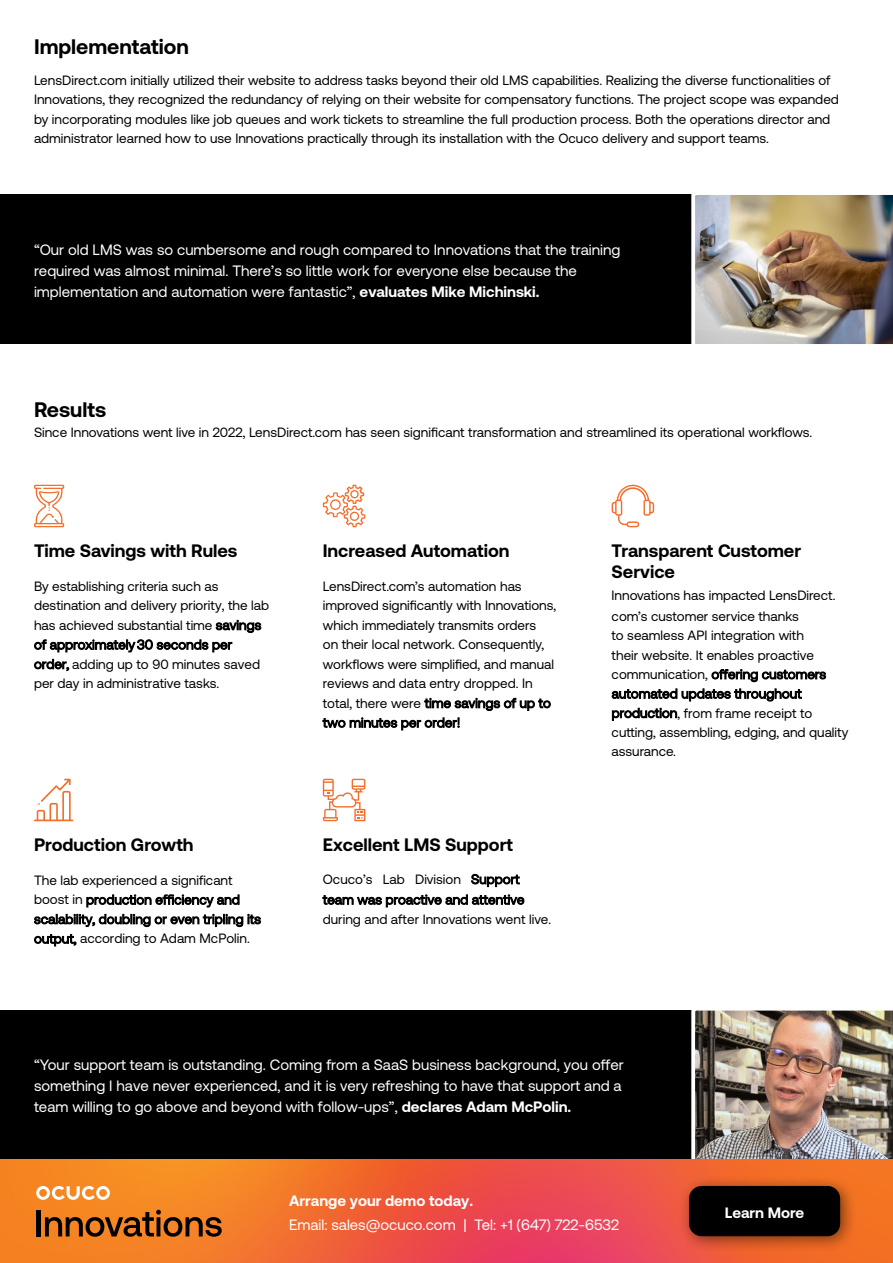
<style>
.page{position:relative;width:893px;height:1263px;background:#fff}
.page>*{position:absolute;margin:0;border:0;box-sizing:border-box;transform-origin:0 0}
.t1{font:700 21px "Aeonik Pro";color:#000001}
.t2{font:700 18px/21.6px "Aeonik Pro";color:#000001}
.t3{font:15px/21px "Aeonik";color:#fff}
.t4{font:700 15px "Aeonik Pro";color:#fff}
.t5{font:13.5px/19.5px "Aeonik Pro";color:#000001}
.s1{font-weight:700}
</style>
<div class="page">
<div style="left:0;top:1010px;width:893px;height:150px;background:#000001"></div>
<img style="left:689px;top:1010px;width:204px;height:150px">
<div style="left:0;top:195px;width:893px;height:149px;background:#000001"></div>
<img style="left:0;top:1160px;width:893px;height:103px">
<svg style="left:34px;top:485px;width:30px;height:42px"></svg>
<svg style="left:323px;top:485px;width:42px;height:42px"></svg>
<svg style="left:34px;top:779px;width:39px;height:42px"></svg>
<svg style="left:323px;top:779px;width:42px;height:42px"></svg>
<svg style="left:612px;top:484px;width:42px;height:43px"></svg>
<div style="left:678px;top:1174px;width:179px;height:79px;background:#000001;opacity:.5"></div>
<div style="left:689px;top:1186px;width:151px;height:50px;background:#000001;border-radius:13px"></div>
<svg style="left:36px;top:1186px;width:74px;height:14px"></svg>
<hr style="left:37px;top:1210px;width:4px;height:26px;background:#000001">
<svg style="left:45px;top:1210px;width:177px;height:27px;background:#a05618"></svg>
<img style="left:691px;top:194px;width:202px;height:150px">
<p class="t1" style="left:34px;top:34px;width:156px">Implementation</p>
<p class="t5" style="left:34px;top:70px;width:806px">LensDirect.com initially utilized their website to address tasks beyond their old LMS capabilities. Realizing the diverse functionalities of Innovations, they recognized the redundancy of relying on their website for compensatory functions. The project scope was expanded by incorporating modules like job queues and work tickets to streamline the full production process. Both the operations director and administrator learned how to use Innovations practically through its installation with the Ocuco delivery and support teams.</p>
<p class="t3" style="left:34px;top:239px;width:588px">“Our old LMS was so cumbersome and rough compared to Innovations that the training required was almost minimal. There’s so little work for everyone else because the implementation and automation were fantastic”, <span class="s1">evaluates Mike Michinski.</span></p>
<p class="t1" style="left:34px;top:397px;width:74px">Results</p>
<p class="t5" style="left:34px;top:423px;width:780px">Since Innovations went live in 2022, LensDirect.com has seen significant transformation and streamlined its operational workflows.</p>
<p class="t2" style="left:34px;top:539px;width:205px">Time Savings with Rules</p>
<p class="t5" style="left:34px;top:576px;width:237px">By establishing criteria such as destination and delivery priority, the lab has achieved substantial time savings of approximately 30 seconds per order, adding up to 90 minutes saved per day in administrative tasks.</p>
<p class="t2" style="left:34px;top:833px;width:161px">Production Growth</p>
<p class="t5" style="left:34px;top:870px;width:228px">The lab experienced a significant boost in production efficiency and scalability, doubling or even tripling its output, according to Adam McPolin.</p>
<p class="t2" style="left:323px;top:539px;width:188px">Increased Automation</p>
<p class="t5" style="left:323px;top:576px;width:235px">LensDirect.com’s automation has improved significantly with Innovations, which immediately transmits orders<br>on their local network. Consequently, workflows were simplified, and manual reviews and data entry dropped. In total, there were time savings of up to two minutes per order!</p>
<p class="t2" style="left:323px;top:833px;width:192px">Excellent LMS Support</p>
<p class="t5" style="left:323px;top:869px;width:230px;line-height:20px">Ocuco’s Lab Division Support team was proactive and attentive during and after Innovations went live.</p>
<p class="t2" style="left:612px;top:539px;width:191px">Transparent Customer<br>Service</p>
<p class="t5" style="left:612px;top:586px;width:238px">Innovations has impacted LensDirect. com’s customer service thanks<br>to seamless API integration with<br>their website. It enables proactive communication, offering customers automated updates throughout production, from frame receipt to cutting, assembling, edging, and quality assurance.</p>
<p class="t3" style="left:34px;top:1055px;width:591px">“Your support team is outstanding. Coming from a SaaS business background, you offer something I have never experienced, and it is very refreshing to have that support and a team willing to go above and beyond with follow-ups”, <span class="s1">declares Adam McPolin.</span></p>
<p class="t3" style="left:289px;top:1189px;width:331px;line-height:24px"><span class="s1">Arrange your demo today.<br></span>Email: sales@ocuco.com | Tel: +1 (647) 722-6532</p>
<p class="t4" style="left:725px;top:1204px;width:81px">Learn More</p>
</div>
